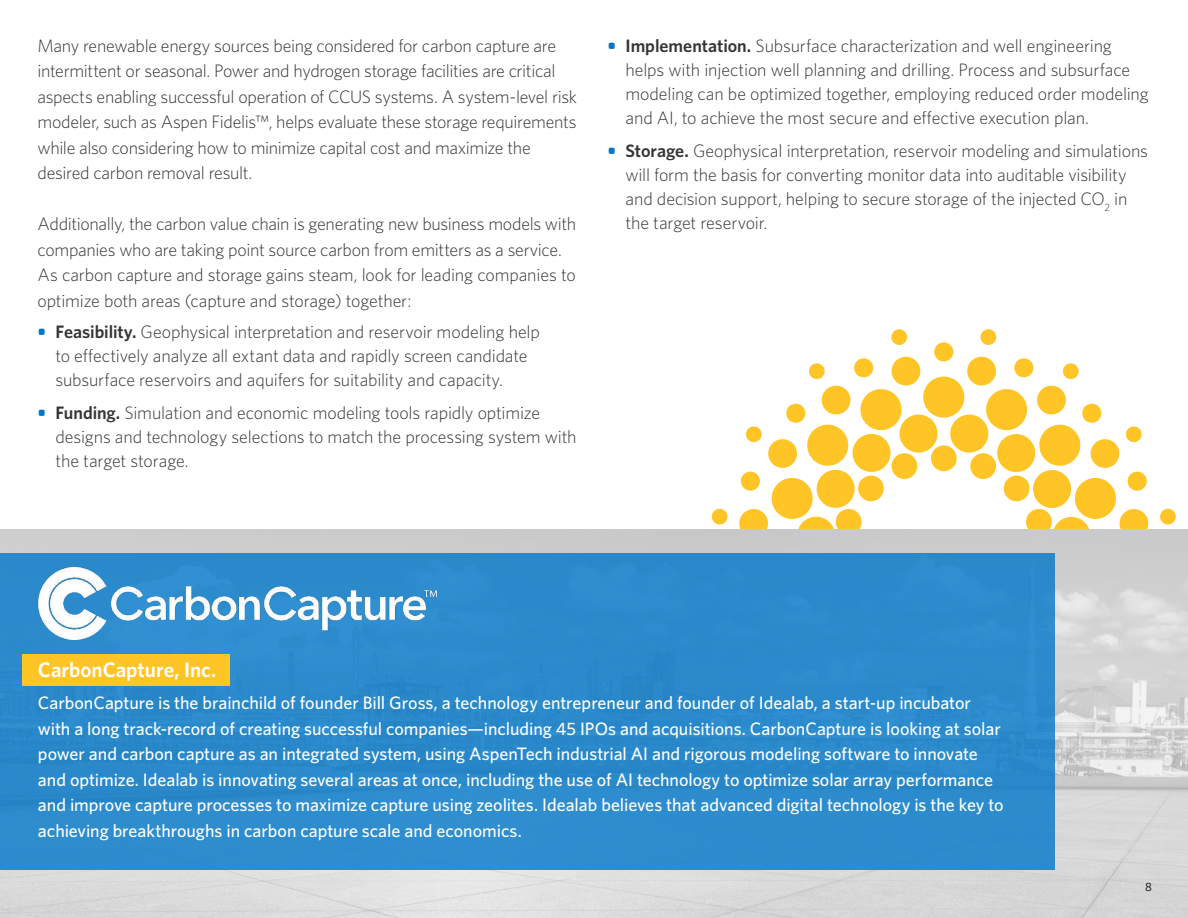
<style>
.page{position:relative;width:1188px;height:918px;background:#fff}
.page>*{position:absolute;margin:0;border:0;box-sizing:border-box;transform-origin:0 0}
.Subhead_Small{font:600 21px "Whitney";color:#fff}
.Body_2021{font:300 18px/24px "Whitney";letter-spacing:-.015em;color:#363534}
.Subhead_Small-2{font:500 18px/25.5px "Whitney";letter-spacing:-.005em;color:#fff}
.t1{font:12px "Whitney";color:#000}
.s1{font-weight:700;color:#0078c9}
.s2{font-weight:600}
</style>
<div class="page">
<svg style="left:0;top:530px;width:1188px;height:388px;background:#d4d5d5"></svg>
<div style="left:0;top:554px;width:1054px;height:316px;background:#2b8bcb"></div>
<img style="left:38px;top:567px;width:400px;height:73px">
<div style="left:22px;top:654px;width:208px;height:32px;background:#ffc425"></div>
<div style="left:934px;top:342px;width:19px;height:19px;background:#ffc425;border-radius:50%"></div>
<div style="left:923px;top:377px;width:41px;height:41px;background:#ffc425;border-radius:50%"></div>
<svg style="left:891px;top:329px;width:17px;height:16px"></svg>
<svg style="left:1160px;top:508px;width:16px;height:17px"></svg>
<svg style="left:980px;top:329px;width:17px;height:16px"></svg>
<svg style="left:711px;top:508px;width:17px;height:17px"></svg>
<div style="left:931px;top:445px;width:26px;height:26px;background:#ffc425;border-radius:50%"></div>
<svg style="left:739px;top:355px;width:200px;height:174px"></svg>
<svg style="left:949px;top:355px;width:200px;height:174px"></svg>
<p class="Body_2021" style="left:38px;top:32px;width:541px;line-height:25.5px">Many renewable energy sources being considered for carbon capture are intermittent or seasonal. Power and hydrogen storage facilities are critical aspects enabling successful operation of CCUS systems. A system-level risk modeler, such as Aspen Fidelis™, helps evaluate these storage requirements while also considering how to minimize capital cost and maximize the desired carbon removal result.</p>
<p class="Body_2021" style="left:38px;top:211px;width:540px;line-height:25.5px">Additionally, the carbon value chain is generating new business models with companies who are taking point source carbon from emitters as a service.</p>
<p class="Body_2021" style="left:38px;top:262px;width:540px;line-height:25.5px">As carbon capture and storage gains steam, look for leading companies to optimize both areas (capture and storage) together:</p>
<p class="Body_2021" style="left:56px;top:319px;width:486px;text-indent:-18px"><span class="s1">•</span> <span class="s2">Feasibility.</span> Geophysical interpretation and reservoir modeling help to effectively analyze all extant data and rapidly screen candidate subsurface reservoirs and aquifers for suitability and capacity.</p>
<p class="Body_2021" style="left:56px;top:400px;width:523px;text-indent:-18px"><span class="s1">•</span> <span class="s2">Funding.</span> Simulation and economic modeling tools rapidly optimize designs and technology selections to match the processing system with the target storage.</p>
<p class="Body_2021" style="left:626px;top:33px;width:525px;text-indent:-18px"><span class="s1">•</span> <span class="s2">Implementation.</span> Subsurface characterization and well engineering helps with injection well planning and drilling. Process and subsurface modeling can be optimized together, employing reduced order modeling and AI, to achieve the most secure and effective execution plan.</p>
<p class="Body_2021" style="left:625px;top:138px;width:524px;text-indent:-18px"><span class="s1">•</span> <span class="s2">Storage.</span> Geophysical interpretation, reservoir modeling and simulations will form the basis for converting monitor data into auditable visibility and decision support, helping to secure storage of the injected CO<sub>2</sub> in the target reservoir.</p>
<p class="Subhead_Small" style="left:38px;top:657px;width:180px">CarbonCapture, Inc.</p>
<p class="Subhead_Small-2" style="left:38px;top:690px;width:967px">CarbonCapture is the brainchild of founder Bill Gross, a technology entrepreneur and founder of Idealab, a start-up incubator with a long track-record of creating successful companies—including 45 IPOs and acquisitions. CarbonCapture is looking at solar power and carbon capture as an integrated system, using AspenTech industrial AI and rigorous modeling software to innovate and optimize. Idealab is innovating several areas at once, including the use of AI technology to optimize solar array performance and improve capture processes to maximize capture using zeolites. Idealab believes that advanced digital technology is the key to achieving breakthroughs in carbon capture scale and economics.</p>
<p class="t1" style="left:1145px;top:880px;width:8px">8</p>
</div>
